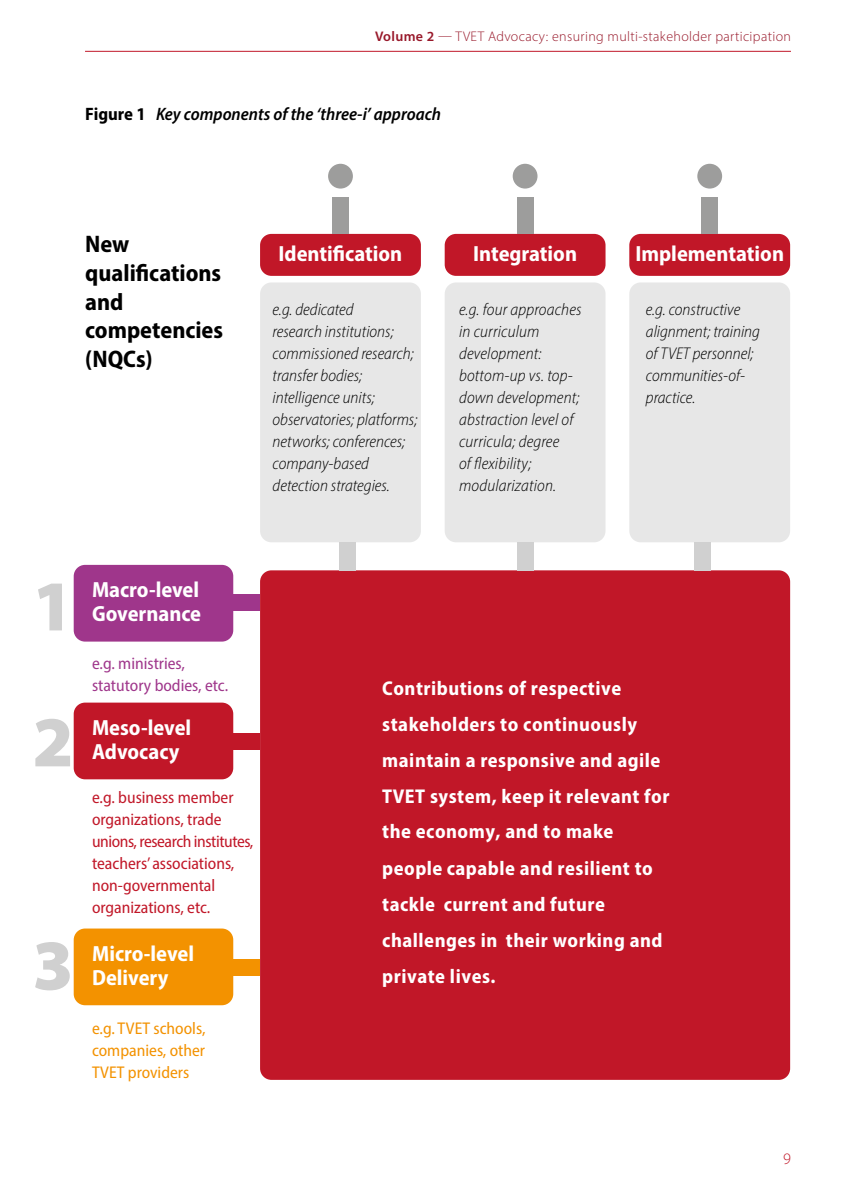
<style>
.page{position:relative;width:842px;height:1191px;background:#fff}
.page>*{position:absolute;margin:0;border:0;box-sizing:border-box;transform-origin:0 0}
.t1{font:900 72px "Myriad Pro";color:#d0d0d0}
.t2{font:700 semi-condensed 24px/28.8px "Myriad Pro";color:#000}
.t3{font:700 semi-condensed 22px/24px "Myriad Pro";color:#fff}
.t4{font:700 semi-condensed 20px/35.8px "Myriad Pro";letter-spacing:.025em;color:#fff}
.t5{font:italic 600 semi-condensed 18px "Myriad Pro";color:#000}
.t6{font:italic 300 semi-condensed 17px/22px "Myriad Pro";color:#000}
.t7{font:semi-condensed 17px/22px "Myriad Pro";color:#c11728}
.t8{font:semi-condensed 17px/22px "Myriad Pro";color:#f39200;text-align:justify}
.t9{font:semi-condensed 17px/22px "Myriad Pro";color:#9f368b}
.t10{font:300 16px "Myriad Pro";color:#c11728}
.t11{font:300 14px "Myriad Pro";letter-spacing:.025em;color:#98182a}
.s1{font-weight:600}
.s2{font-weight:700;font-style:normal}
</style>
<div class="page">
<hr style="left:85px;top:51px;width:706px;height:1px;background:#c11728">
<div style="left:629px;top:282px;width:161px;height:260px;background:#e7e7e7;border-radius:11px"></div>
<div style="left:445px;top:282px;width:160px;height:260px;background:#e7e7e7;border-radius:11px"></div>
<div style="left:260px;top:282px;width:161px;height:260px;background:#e7e7e7;border-radius:11px"></div>
<div style="left:260px;top:570px;width:530px;height:509px;background:#c11728;border-radius:11px"></div>
<div style="left:339px;top:542px;width:16px;height:28px;background:#d0d0d0"></div>
<div style="left:517px;top:542px;width:16px;height:28px;background:#d0d0d0"></div>
<div style="left:695px;top:542px;width:16px;height:28px;background:#d0d0d0"></div>
<div style="left:74px;top:565px;width:159px;height:76px;background:#9f368b;border-radius:11px"></div>
<div style="left:74px;top:702px;width:159px;height:77px;background:#c11728;border-radius:11px"></div>
<div style="left:74px;top:928px;width:159px;height:77px;background:#f39200;border-radius:11px"></div>
<div style="left:233px;top:595px;width:27px;height:16px;background:#9f368b"></div>
<div style="left:233px;top:733px;width:27px;height:16px;background:#c11728"></div>
<div style="left:233px;top:959px;width:27px;height:16px;background:#f39200"></div>
<div style="left:260px;top:234px;width:161px;height:42px;background:#c11728;border-radius:11px"></div>
<div style="left:328px;top:164px;width:25px;height:25px;background:#9d9d9c;border-radius:50%"></div>
<div style="left:332px;top:198px;width:16px;height:36px;background:#9d9d9c"></div>
<div style="left:445px;top:234px;width:160px;height:42px;background:#c11728;border-radius:11px"></div>
<div style="left:513px;top:164px;width:24px;height:25px;background:#9d9d9c;border-radius:50%"></div>
<div style="left:517px;top:198px;width:16px;height:36px;background:#9d9d9c"></div>
<div style="left:629px;top:234px;width:161px;height:42px;background:#c11728;border-radius:11px"></div>
<div style="left:697px;top:164px;width:25px;height:25px;background:#9d9d9c;border-radius:50%"></div>
<div style="left:702px;top:198px;width:16px;height:36px;background:#9d9d9c"></div>
<p class="t11" style="left:375px;top:27px;width:417px"><span class="s1">Volume 2</span> — TVET Advocacy: ensuring multi-stakeholder participation</p>
<p class="t5" style="left:85px;top:103px;width:357px"><span class="s2">Figure 1</span> Key components of the ‘three-i’ approach</p>
<h2 class="t2" style="left:85px;top:229px;width:139px">New qualifications and competencies (NQCs)</h2>
<p class="t3" style="left:279px;top:241px;width:125px">Identification</p>
<p class="t6" style="left:273px;top:298px;width:146px">e.g. dedicated<br>research institutions; commissioned research; transfer bodies; intelligence units; observatories; platforms; networks; conferences; company-based detection strategies.</p>
<p class="t3" style="left:473px;top:241px;width:105px">Integration</p>
<p class="t3" style="left:635px;top:241px;width:150px">Implementation</p>
<p class="t6" style="left:459px;top:298px;width:124px">e.g. four approaches in curriculum development: bottom-up vs. top&shy;down development; abstraction level of curricula; degree<br>of flexibility; modularization.</p>
<p class="t6" style="left:646px;top:298px;width:116px">e.g. constructive alignment; training of TVET personnel; communities-of&shy;practice.</p>
<h1 class="t1" style="left:32px;top:558px;width:43px">1</h1>
<h1 class="t1" style="left:32px;top:694px;width:43px">2</h1>
<h1 class="t1" style="left:32px;top:917px;width:43px">3</h1>
<p class="t3" style="left:92px;top:577px;width:111px">Macro-level<br>Governance</p>
<p class="t9" style="left:92px;top:652px;width:138px">e.g. ministries, statutory bodies, etc.</p>
<p class="t3" style="left:92px;top:715px;width:101px">Meso-level<br>Advocacy</p>
<p class="t7" style="left:92px;top:786px;width:163px">e.g. business member organizations, trade unions, research institutes, teachers’ associations, non-governmental organizations, etc.</p>
<p class="t3" style="left:92px;top:940px;width:104px">Micro-level<br>Delivery</p>
<p class="t8" style="left:92px;top:1017px;width:115px">e.g. TVET schools, companies, other TVET providers</p>
<p class="t4" style="left:382px;top:669px;width:289px">Contributions of respective stakeholders to continuously maintain a responsive and agile<br>TVET system, keep it relevant for the economy, and to make</p>
<p class="t4" style="left:382px;top:849px;width:282px">people capable and resilient to tackle current and future challenges in their working and private lives.</p>
<p class="t10" style="left:783px;top:1149px;width:9px">9</p>
</div>
